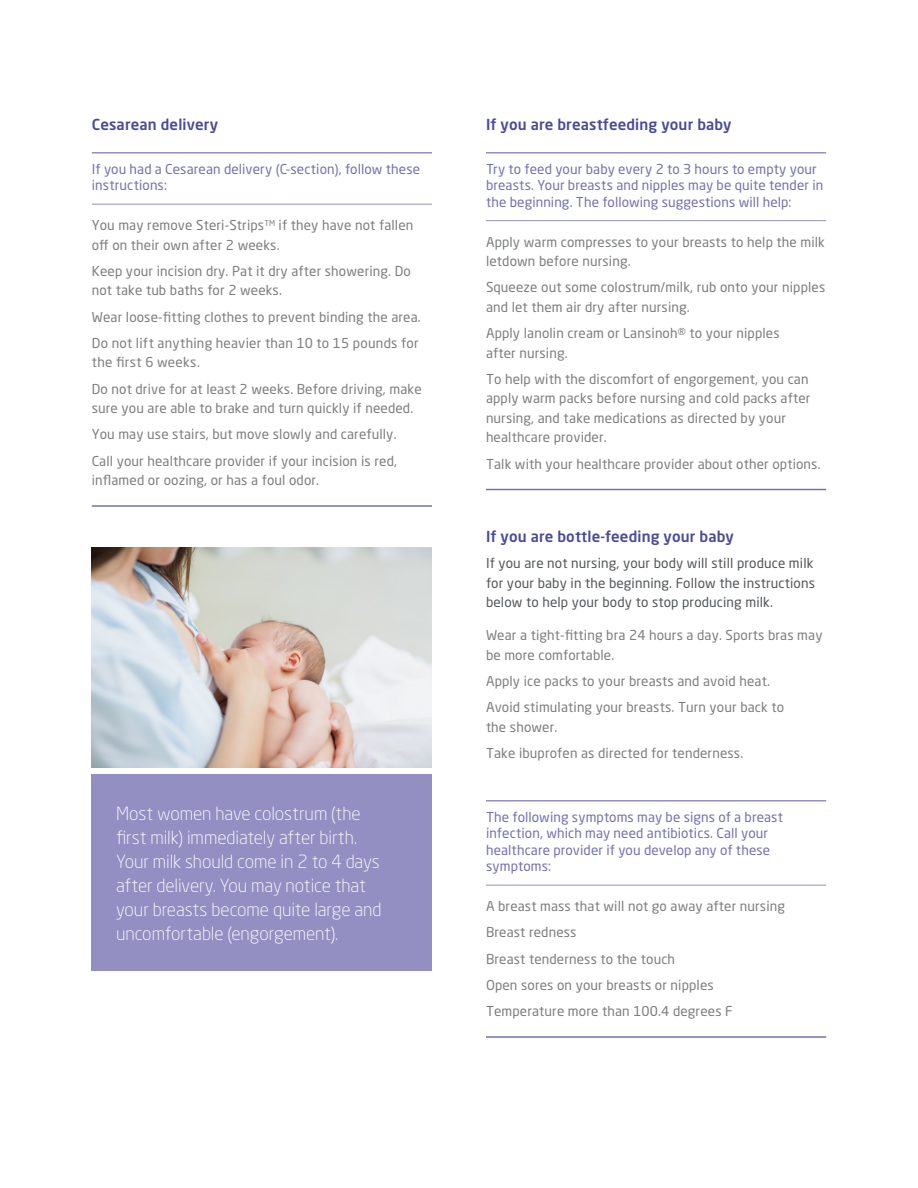
<style>
.page{position:relative;width:918px;height:1188px;background:#fff}
.page>*{position:absolute;margin:0;border:0;box-sizing:border-box;transform-origin:0 0}
.t1{font:300 18px/24px "Neo Sans Pro";letter-spacing:-.005em;color:#fff}
.NM_-_Body_Subhead{font:500 15px "Neo Sans Pro";letter-spacing:.01em;color:#494a9b}
.NM_-_Bullet_List{font:13.5px/19.5px "Neo Sans Pro";letter-spacing:.01em;color:#7c7e80}
.NM_-_Bullet_List_Hea{font:13.5px/16.5px "Neo Sans Pro";letter-spacing:.01em;color:#7471b2}
.NM_-_Bullet_List__la{font:13.5px/19.5px "Neo Sans Pro";letter-spacing:.01em;color:#7c7e80}
.NM_-_Body_Copy{font:13.5px/19.5px "Neo Sans Pro";letter-spacing:.01em;color:#54575a;text-align:justify}
</style>
<div class="page">
<hr style="left:92px;top:152px;width:340px;height:2px;background:#938fc3">
<hr style="left:92px;top:204px;width:340px;height:1px;background:#938fc3">
<hr style="left:92px;top:505px;width:340px;height:2px;background:#7471b2">
<hr style="left:486px;top:152px;width:340px;height:2px;background:#938fc3">
<hr style="left:486px;top:220px;width:340px;height:1px;background:#938fc3">
<hr style="left:486px;top:489px;width:340px;height:1px;background:#7471b2">
<hr style="left:486px;top:800px;width:340px;height:2px;background:#938fc3">
<hr style="left:486px;top:885px;width:340px;height:1px;background:#938fc3">
<hr style="left:486px;top:1036px;width:340px;height:2px;background:#7471b2">
<div style="left:92px;top:774px;width:340px;height:197px;background:#938fc3"></div>
<img style="left:92px;top:548px;width:340px;height:220px">
<p class="NM_-_Body_Subhead" style="left:92px;top:115px;width:128px">Cesarean delivery</p>
<p class="NM_-_Bullet_List_Hea" style="left:92px;top:160px;width:330px">If you had a Cesarean delivery (C-section), follow these instructions:</p>
<p class="NM_-_Bullet_List" style="left:92px;top:215px;width:323px">You may remove Steri-Strips<sup>TM</sup> if they have not fallen off on their own after 2 weeks.</p>
<p class="NM_-_Bullet_List" style="left:92px;top:261px;width:321px">Keep your incision dry. Pat it dry after showering. Do not take tub baths for 2 weeks.</p>
<p class="NM_-_Bullet_List" style="left:92px;top:307px;width:330px">Wear loose-fitting clothes to prevent binding the area.</p>
<p class="NM_-_Bullet_List" style="left:92px;top:333px;width:328px">Do not lift anything heavier than 10 to 15 pounds for the first 6 weeks.</p>
<p class="NM_-_Bullet_List" style="left:92px;top:379px;width:331px">Do not drive for at least 2 weeks. Before driving, make sure you are able to brake and turn quickly if needed.</p>
<p class="NM_-_Bullet_List" style="left:92px;top:424px;width:306px">You may use stairs, but move slowly and carefully.</p>
<p class="NM_-_Bullet_List__la" style="left:92px;top:451px;width:307px">Call your healthcare provider if your incision is red, inflamed or oozing, or has a foul odor.</p>
<p class="t1" style="left:116px;top:801px;width:267px">Most women have colostrum (the first milk) immediately after birth.<br>Your milk should come in 2 to 4 days after delivery. You may notice that your breasts become quite large and uncomfortable (engorgement).</p>
<p class="NM_-_Body_Subhead" style="left:486px;top:115px;width:247px">If you are breastfeeding your baby</p>
<p class="NM_-_Bullet_List_Hea" style="left:486px;top:160px;width:339px">Try to feed your baby every 2 to 3 hours to empty your breasts. Your breasts and nipples may be quite tender in the beginning. The following suggestions will help:</p>
<p class="NM_-_Bullet_List" style="left:486px;top:232px;width:341px">Apply warm compresses to your breasts to help the milk letdown before nursing.</p>
<p class="NM_-_Bullet_List" style="left:486px;top:277px;width:341px">Squeeze out some colostrum/milk, rub onto your nipples and let them air dry after nursing.</p>
<p class="NM_-_Bullet_List" style="left:486px;top:323px;width:295px">Apply lanolin cream or Lansinoh® to your nipples after nursing.</p>
<p class="NM_-_Bullet_List" style="left:486px;top:369px;width:326px">To help with the discomfort of engorgement, you can apply warm packs before nursing and cold packs after nursing, and take medications as directed by your healthcare provider.</p>
<p class="NM_-_Bullet_List__la" style="left:486px;top:454px;width:336px">Talk with your healthcare provider about other options.</p>
<p class="NM_-_Body_Subhead" style="left:486px;top:527px;width:249px">If you are bottle-feeding your baby</p>
<p class="NM_-_Body_Copy" style="left:486px;top:553px;width:331px">If you are not nursing, your body will still produce milk for your baby in the beginning. Follow the instructions below to help your body to stop producing milk.</p>
<p class="NM_-_Bullet_List" style="left:486px;top:625px;width:338px">Wear a tight-fitting bra 24 hours a day. Sports bras may be more comfortable.</p>
<p class="NM_-_Bullet_List" style="left:486px;top:671px;width:285px">Apply ice packs to your breasts and avoid heat.</p>
<p class="NM_-_Bullet_List" style="left:486px;top:697px;width:300px">Avoid stimulating your breasts. Turn your back to the shower.</p>
<p class="NM_-_Bullet_List" style="left:486px;top:743px;width:259px">Take ibuprofen as directed for tenderness.</p>
<p class="NM_-_Bullet_List_Hea" style="left:486px;top:808px;width:299px">The following symptoms may be signs of a breast infection, which may need antibiotics. Call your healthcare provider if you develop any of these symptoms:</p>
<p class="NM_-_Bullet_List" style="left:486px;top:896px;width:301px">A breast mass that will not go away after nursing</p>
<p class="NM_-_Bullet_List" style="left:486px;top:922px;width:92px">Breast redness</p>
<p class="NM_-_Bullet_List" style="left:486px;top:949px;width:191px">Breast tenderness to the touch</p>
<p class="NM_-_Bullet_List" style="left:486px;top:975px;width:229px">Open sores on your breasts or nipples</p>
<p class="NM_-_Bullet_List__la" style="left:486px;top:1001px;width:248px">Temperature more than 100.4 degrees F</p>
</div>
